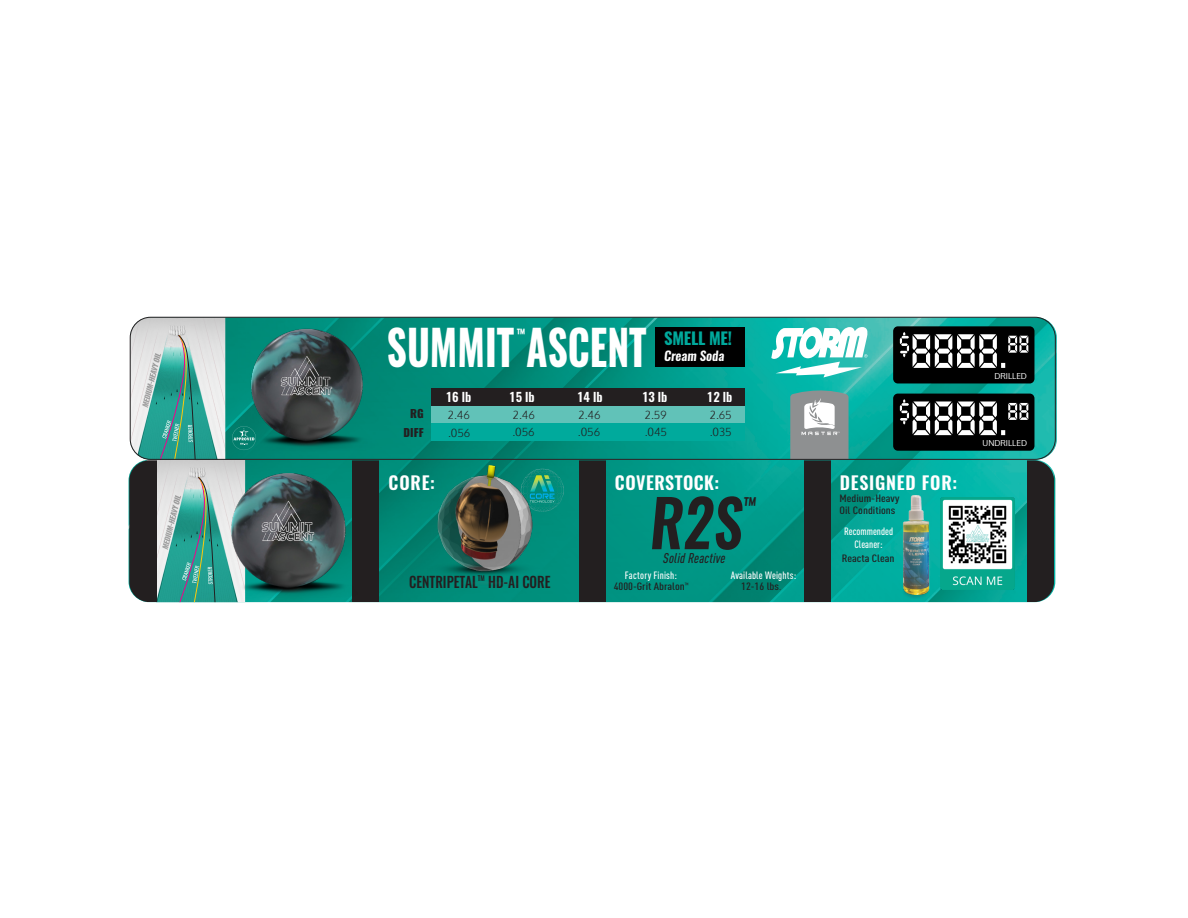
<style>
.page{position:relative;width:1188px;height:918px;background:#fff}
.page>*{position:absolute;margin:0;border:0;box-sizing:border-box;transform-origin:0 0}
.t1{font:italic 600 64.5px "Oswald";color:#231f20;scale:.9 1}
.t2{font:700 48.3px "Oswald";color:#fff;scale:.81 1}
.t3{font:italic 600 18.3px "Oswald";color:#231f20;scale:.9 1}
.t4{font:600 18px "Oswald";letter-spacing:.04em;color:#fff}
.t5{font:700 16.65px "Oswald";letter-spacing:-.02em;color:#00a89b}
.t6{font:500 15px "Oswald";color:#231f20;scale:.9 1}
.t7{font:italic 500 condensed 13.95px "DINOT";letter-spacing:.015em;color:#231f20}
.t8{font:italic 600 12.75px "Oswald";color:#fff}
.t9{font:600 12.45px "Oswald";color:#fff}
.t10{font:700 11.55px "Oswald";color:#fff;scale:.9 1}
.t11{font:300 11.1px "Oxygen";color:#231f20}
.t12{font:800 11.1px/19.2px "Oswald";color:#231f20;text-align:center}
.t13{font:500 condensed 10.5px/12px "DINOT";color:#231f20;scale:1.21 1}
.t14{font:500 condensed 10.5px/11.1px "DINOT";color:#fff;text-align:center}
.t15{font:8.25px "Oxygen";color:#fff}
.t16{font:500 7.05px "Oswald";color:#231f20;scale:.9 1}
.s1{color:#fff}
.s2{color:#231f20}
.s3{font-weight:400;color:#231f20}
</style>
<div class="page">
<img style="left:245px;top:460px;width:810px;height:142px">
<img style="left:156px;top:460px;width:89px;height:142px">
<svg style="left:176px;top:477px;width:40px;height:125px;background:#50a699"></svg>
<img style="left:225px;top:317px;width:832px;height:143px">
<svg style="left:790px;top:386px;width:59px;height:72px;background:#94a6a6"></svg>
<img style="left:130px;top:317px;width:95px;height:143px">
<svg style="left:157px;top:335px;width:39px;height:123px;background:#50a699"></svg>
<div style="left:1027px;top:460px;width:27px;height:142px;background:#231f20"></div>
<div style="left:804px;top:460px;width:27px;height:142px;background:#231f20"></div>
<div style="left:579px;top:460px;width:27px;height:142px;background:#231f20"></div>
<div style="left:129px;top:460px;width:27px;height:142px;background:#231f20"></div>
<div style="left:352px;top:460px;width:27px;height:142px;background:#231f20"></div>
<div style="left:431px;top:388px;width:314px;height:18px;background:#231f20"></div>
<div style="left:431px;top:406px;width:314px;height:18px;background:#61c2b8"></div>
<div style="left:431px;top:424px;width:314px;height:17px;background:#00aa9c"></div>
<div style="left:655px;top:328px;width:90px;height:39px;background:#000"></div>
<div style="left:893px;top:326px;width:141px;height:57px;background:#000;border-radius:5px"></div>
<svg style="left:900px;top:332px;width:128px;height:36px"></svg>
<div style="left:893px;top:394px;width:141px;height:57px;background:#000;border-radius:5px"></div>
<svg style="left:900px;top:399px;width:128px;height:36px"></svg>
<div style="left:130px;top:317px;width:926px;height:143px;border:1px solid #231f20;border-radius:20px"></div>
<svg style="left:771px;top:327px;width:97px;height:50px"></svg>
<img style="left:940px;top:498px;width:74px;height:92px">
<img style="left:238px;top:317px;width:136px;height:136px">
<svg style="left:554px;top:469px;width:10px;height:43px"></svg>
<img style="left:416px;top:458px;width:138px;height:138px">
<img style="left:217px;top:460px;width:141px;height:141px">
<img style="left:900px;top:495px;width:32px;height:103px">
<svg style="left:232px;top:426px;width:24px;height:24px"></svg>
<h2 class="t2" style="left:387px;top:314px;width:322px">SUMMIT ASCENT</h2>
<p class="t10" style="left:517px;top:325px;width:12px">™</p>
<h3 class="t5" style="left:664px;top:326px;width:69px">SMELL ME!</h3>
<p class="t8" style="left:664px;top:347px;width:62px">Cream Soda</p>
<p class="t12" style="left:404px;top:404px;width:22px">RG<br>DIFF</p>
<p class="t9" style="left:446px;top:389px;width:27px">16 lb</p>
<p class="t9" style="left:509px;top:389px;width:27px">15 lb</p>
<p class="t9" style="left:577px;top:389px;width:27px">14 lb</p>
<p class="t9" style="left:642px;top:389px;width:27px">13 lb</p>
<p class="t9" style="left:707px;top:389px;width:27px">12 lb</p>
<p class="t11" style="left:448px;top:408px;width:23px">2.46</p>
<p class="t11" style="left:513px;top:408px;width:23px">2.46</p>
<p class="t11" style="left:579px;top:408px;width:23px">2.46</p>
<p class="t11" style="left:645px;top:408px;width:23px">2.59</p>
<p class="t11" style="left:710px;top:408px;width:23px">2.65</p>
<p class="t11" style="left:448px;top:426px;width:24px">.056</p>
<p class="t11" style="left:512px;top:426px;width:24px">.056</p>
<p class="t11" style="left:578px;top:426px;width:24px">.056</p>
<p class="t11" style="left:645px;top:426px;width:24px">.045</p>
<p class="t11" style="left:710px;top:426px;width:23px">.035</p>
<h3 class="t4" style="left:389px;top:470px;width:48px">CORE:</h3>
<h3 class="t4" style="left:615px;top:470px;width:106px">COVERSTOCK:</h3>
<h3 class="t4" style="left:840px;top:470px;width:119px">DESIGNED FOR:</h3>
<p class="t13" style="left:840px;top:492px;width:51px">Medium-Heavy<br>Oil Conditions</p>
<h1 class="t1" style="left:650px;top:478px;width:104px">R2S</h1>
<h3 class="t3" style="left:743px;top:492px;width:17px">™</h3>
<h3 class="t7" style="left:663px;top:550px;width:64px">Solid Reactive</h3>
<p class="t14" style="left:844px;top:525px;width:51px;line-height:12.6px">Recommended<br>Cleaner:</p>
<p class="t13" style="left:842px;top:552px;width:45px">Reacta Clean</p>
<p class="t13" style="left:614px;top:570px;width:63px;line-height:11.1px;text-align:center"><span class="s1">Factory Finish:<br></span>4000-Grit Abralon<sup>™</sup></p>
<h3 class="t6" style="left:409px;top:568px;width:78px">CENTRIPETAL</h3>
<p class="t16" style="left:478px;top:572px;width:9px">TM</p>
<h3 class="t6" style="left:488px;top:568px;width:71px">HD-AI CORE</h3>
<p class="t14" style="left:731px;top:570px;width:67px">Available Weights:<br><span class="s2">12-16 lbs</span><span class="s3">.</span></p>
<p class="t15" style="left:994px;top:370px;width:34px">DRILLED</p>
<p class="t15" style="left:983px;top:437px;width:46px">UNDRILLED</p>
</div>
